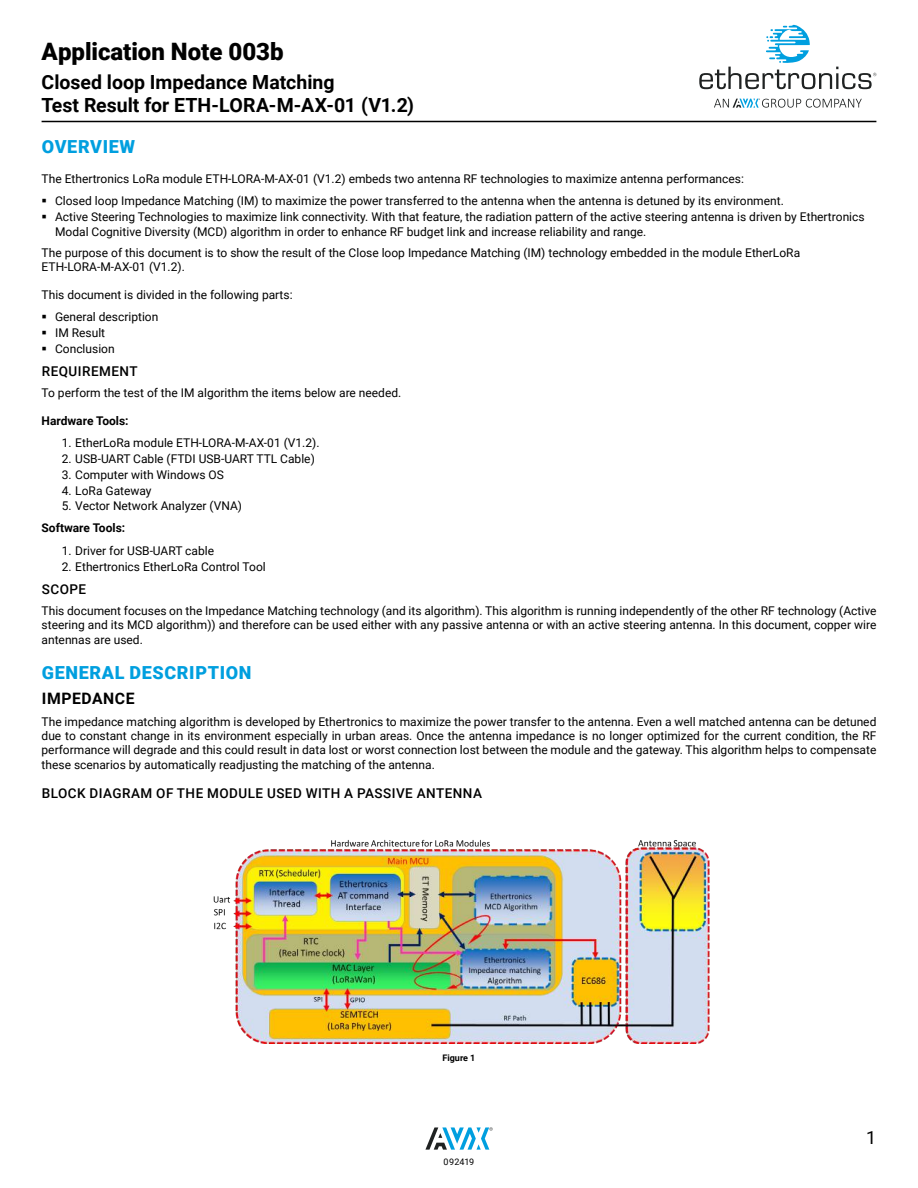
<style>
.page{position:relative;width:918px;height:1188px;background:#fff}
.page>*{position:absolute;margin:0;border:0;box-sizing:border-box;transform-origin:0 0}
.t1{font:900 24px "Roboto";color:#000}
.t2{font:700 19.5px/23.4px "Roboto";color:#000}
.t3{font:900 18px "Roboto";letter-spacing:.035em;color:#009fdf}
.t4{font:18px "Roboto";color:#000}
.t5{font:700 15.75px "Roboto";letter-spacing:.035em;color:#000}
.t6{font:500 13.5px "Roboto";letter-spacing:.035em;color:#000}
.t7{font:12px/14.4px "Roboto";color:#000}
.t8{font:700 12px "Roboto";color:#000}
.t9{font:700 9px "Roboto";color:#000}
.t10{font:9px "Roboto";letter-spacing:.02em;color:#000}
</style>
<div class="page">
<hr style="left:42px;top:121px;width:834px;height:1px;background:#000">
<svg style="left:699px;top:25px;width:177px;height:64px"></svg>
<svg style="left:714px;top:99px;width:148px;height:9px"></svg>
<svg style="left:425px;top:1127px;width:68px;height:23px"></svg>
<img style="left:213px;top:839px;width:497px;height:204px">
<h1 class="t1" style="left:42px;top:34px;width:244px">Application Note 003b</h1>
<h2 class="t2" style="left:42px;top:69px;width:374px">Closed loop Impedance Matching<br>Test Result for ETH-LORA-M-AX-01 (V1.2)</h2>
<h3 class="t3" style="left:42px;top:134px;width:95px">OVERVIEW</h3>
<p class="t7" style="left:55px;top:167px;width:730px;line-height:22.5px;text-indent:-14px">The Ethertronics LoRa module ETH-LORA-M-AX-01 (V1.2) embeds two antenna RF technologies to maximize antenna performances:<br>Closed loop Impedance Matching (IM) to maximize the power transferred to the antenna when the antenna is detuned by its environment.</p>
<p class="t7" style="left:55px;top:209px;width:811px">Active Steering Technologies to maximize link connectivity. With that feature, the radiation pattern of the active steering antenna is driven by Ethertronics<br>Modal Cognitive Diversity (MCD) algorithm in order to enhance RF budget link and increase reliability and range.</p>
<p class="t7" style="left:42px;top:245px;width:760px">The purpose of this document is to show the result of the Close loop Impedance Matching (IM) technology embedded in the module EtherLoRa<br>ETH-LORA-M-AX-01 (V1.2).</p>
<p class="t7" style="left:55px;top:283px;width:239px;line-height:22.5px;text-indent:-14px">This document is divided in the following parts:<br>General description</p>
<p class="t7" style="left:55px;top:325px;width:61px;line-height:15.8px">IM Result<br>Conclusion</p>
<p class="t6" style="left:42px;top:362px;width:97px">REQUIREMENT</p>
<p class="t7" style="left:42px;top:385px;width:361px">To perform the test of the IM algorithm the items below are needed.</p>
<p class="t8" style="left:42px;top:412px;width:89px">Hardware Tools:</p>
<p class="t7" style="left:62px;top:436px;width:259px">1. EtherLoRa module ETH-LORA-M-AX-01 (V1.2).</p>
<p class="t7" style="left:62px;top:451px;width:255px">2. USB-UART Cable (FTDI USB-UART TTL Cable)</p>
<p class="t7" style="left:62px;top:467px;width:164px">3. Computer with Windows OS</p>
<p class="t7" style="left:62px;top:483px;width:91px">4. LoRa Gateway</p>
<p class="t7" style="left:62px;top:499px;width:182px">5. Vector Network Analyzer (VNA)</p>
<p class="t8" style="left:42px;top:520px;width:85px">Software Tools:</p>
<p class="t7" style="left:62px;top:543px;width:154px">1. Driver for USB-UART cable</p>
<p class="t7" style="left:62px;top:559px;width:206px">2. Ethertronics EtherLoRa Control Tool</p>
<p class="t6" style="left:42px;top:579px;width:46px">SCOPE</p>
<p class="t7" style="left:42px;top:603px;width:836px;text-align:justify">This document focuses on the Impedance Matching technology (and its algorithm). This algorithm is running independently of the other RF technology (Active steering and its MCD algorithm)) and therefore can be used either with any passive antenna or with an active steering antenna. In this document, copper wire antennas are used.</p>
<h3 class="t3" style="left:42px;top:660px;width:211px">GENERAL DESCRIPTION</h3>
<h3 class="t5" style="left:42px;top:688px;width:94px">IMPEDANCE</h3>
<p class="t7" style="left:42px;top:714px;width:836px;text-align:justify">The impedance matching algorithm is developed by Ethertronics to maximize the power transfer to the antenna. Even a well matched antenna can be detuned due to constant change in its environment especially in urban areas. Once the antenna impedance is no longer optimized for the current condition, the RF performance will degrade and this could result in data lost or worst connection lost between the module and the gateway. This algorithm helps to compensate these scenarios by automatically readjusting the matching of the antenna.</p>
<p class="t6" style="left:42px;top:784px;width:442px">BLOCK DIAGRAM OF THE MODULE USED WITH A PASSIVE ANTENNA</p>
<p class="t9" style="left:443px;top:1051px;width:34px">Figure 1</p>
<p class="t10" style="left:444px;top:1155px;width:32px">092419</p>
<h3 class="t4" style="left:866px;top:1125px;width:12px">1</h3>
</div>
